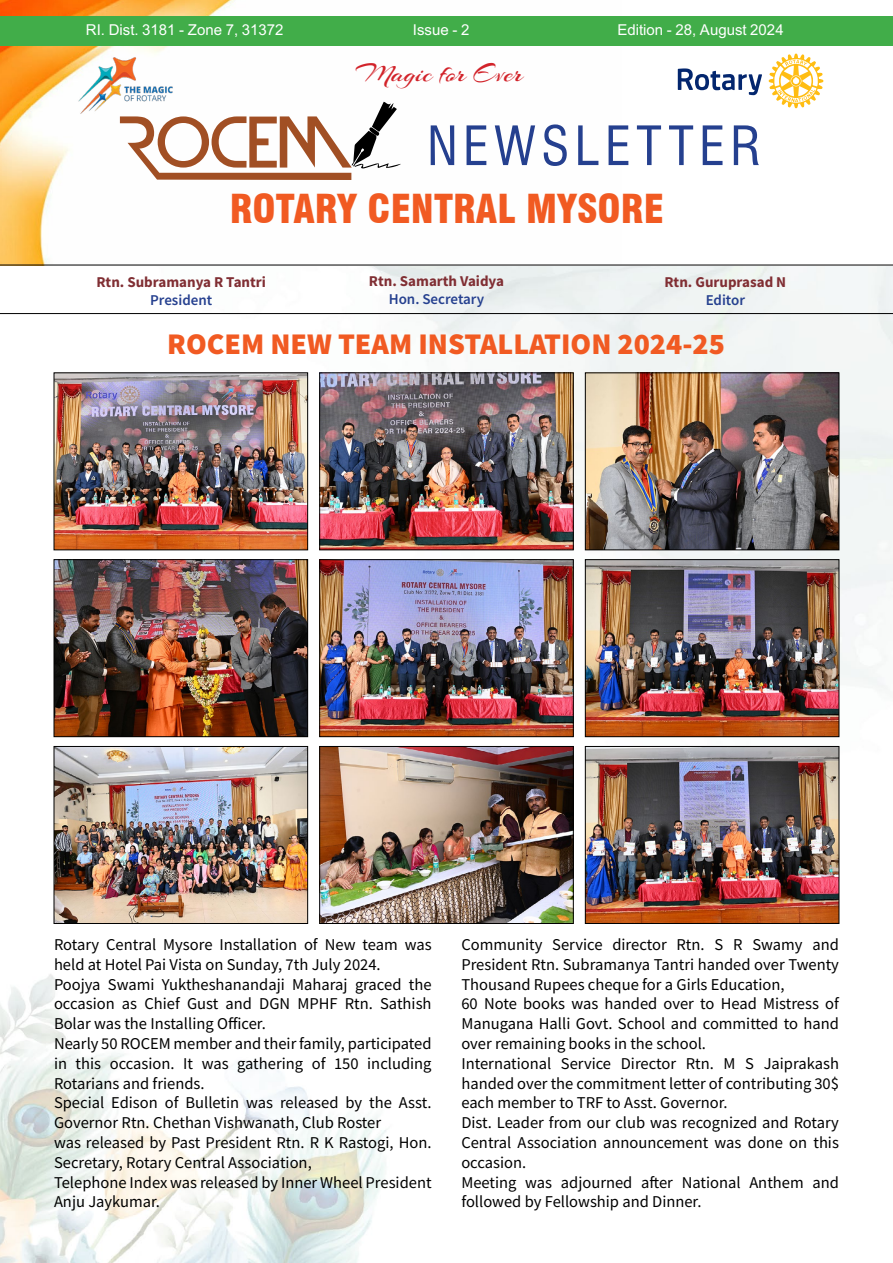
<style>
.page{position:relative;width:893px;height:1263px;background:#fff}
.page>*{position:absolute;margin:0;border:0;box-sizing:border-box;transform-origin:0 0}
.t1{font:condensed 52.8px "Swiss 721 BT";letter-spacing:.1em;color:#25408f}
.t2{font:900 condensed 39px "Swiss 721 BT";color:#f15a22}
.t3{font:900 30px "Source Sans Pro";color:#f15a22}
.t4{font:27px "Arizonia";color:#d2232a}
.t5{font:16.5px/19.8px "Source Sans Pro";color:#000}
.t6{font:700 15px "Source Sans Pro";color:#802e33}
.t7{font:15px "Akshar Unicode";color:#fff}
.t8{font:600 15px "Source Sans Pro";color:#25408f}
</style>
<div class="page">
<img style="left:0;top:266px;width:893px;height:997px">
<img style="left:0;top:0;width:621px;height:265px">
<svg style="left:120px;top:102px;width:281px;height:78px"></svg>
<svg style="left:678px;top:68px;width:84px;height:27px"></svg>
<svg style="left:769px;top:54px;width:54px;height:54px"></svg>
<img style="left:73px;top:54px;width:104px;height:63px">
<div style="left:0;top:16px;width:893px;height:30px;background:#41ad49"></div>
<hr style="left:0;top:313px;width:893px;height:1px;background:#000">
<hr style="left:0;top:265px;width:893px;height:1px;background:#000">
<img style="left:56px;top:374px;width:250px;height:174px">
<img style="left:321px;top:374px;width:251px;height:174px">
<div style="left:319px;top:372px;width:255px;height:178px;border:1px solid #000"></div>
<img style="left:587px;top:374px;width:250px;height:174px">
<div style="left:585px;top:372px;width:254px;height:178px;border:1px solid #000"></div>
<img style="left:56px;top:561px;width:250px;height:174px">
<div style="left:54px;top:559px;width:254px;height:178px;border:1px solid #000"></div>
<img style="left:321px;top:561px;width:251px;height:174px">
<div style="left:319px;top:559px;width:255px;height:178px;border:1px solid #000"></div>
<img style="left:587px;top:561px;width:250px;height:174px">
<div style="left:585px;top:559px;width:254px;height:178px;border:1px solid #000"></div>
<img style="left:56px;top:748px;width:250px;height:174px">
<div style="left:54px;top:746px;width:254px;height:178px;border:1px solid #000"></div>
<img style="left:321px;top:748px;width:251px;height:174px">
<div style="left:319px;top:746px;width:255px;height:178px;border:1px solid #000"></div>
<img style="left:587px;top:748px;width:250px;height:174px">
<div style="left:585px;top:746px;width:254px;height:178px;border:1px solid #000"></div>
<p class="t7" style="left:86px;top:18px;width:199px">RI. Dist. 3181 - Zone 7, 31372</p>
<p class="t7" style="left:413px;top:18px;width:58px">Issue - 2</p>
<p class="t7" style="left:617px;top:18px;width:168px">Edition - 28, August 2024</p>
<h3 class="t4" style="left:356px;top:57px;width:169px">Magic for Ever</h3>
<h1 class="t1" style="left:427px;top:114px;width:335px">NEWSLETTER</h1>
<h2 class="t2" style="left:230px;top:186px;width:436px">ROTARY CENTRAL MYSORE</h2>
<p class="t6" style="left:96px;top:272px;width:171px">Rtn. Subramanya R Tantri</p>
<p class="t8" style="left:150px;top:290px;width:64px">President</p>
<p class="t6" style="left:369px;top:271px;width:137px">Rtn. Samarth Vaidya</p>
<p class="t8" style="left:389px;top:289px;width:97px">Hon. Secretary</p>
<p class="t6" style="left:664px;top:272px;width:123px">Rtn. Guruprasad N</p>
<p class="t8" style="left:706px;top:291px;width:41px">Editor</p>
<h3 class="t3" style="left:167px;top:324px;width:559px">ROCEM NEW TEAM INSTALLATION 2024-25</h3>
<p class="t5" style="left:54px;top:934px;width:379px">Rotary Central Mysore Installation of New team was held at Hotel Pai Vista on Sunday, 7th July 2024.<br>Poojya Swami Yuktheshanandaji Maharaj graced the occasion as Chief Gust and DGN MPHF Rtn. Sathish Bolar was the Installing Officer.<br>Nearly 50 ROCEM member and their family, participated in this occasion. It was gathering of 150 including Rotarians and friends.<br>Special Edison of Bulletin was released by the Asst.<br>Governor Rtn. Chethan Vishwanath, Club Roster<br>was released by Past President Rtn. R K Rastogi, Hon.<br>Secretary, Rotary Central Association,<br>Telephone Index was released by Inner Wheel President Anju Jaykumar.</p>
<p class="t5" style="left:461px;top:934px;width:379px">Community Service director Rtn. S R Swamy and President Rtn. Subramanya Tantri handed over Twenty Thousand Rupees cheque for a Girls Education,<br>60 Note books was handed over to Head Mistress of Manugana Halli Govt. School and committed to hand over remaining books in the school.<br>International Service Director Rtn. M S Jaiprakash handed over the commitment letter of contributing 30$ each member to TRF to Asst. Governor.<br>Dist. Leader from our club was recognized and Rotary Central Association announcement was done on this occasion.<br>Meeting was adjourned after National Anthem and followed by Fellowship and Dinner.</p>
</div>
